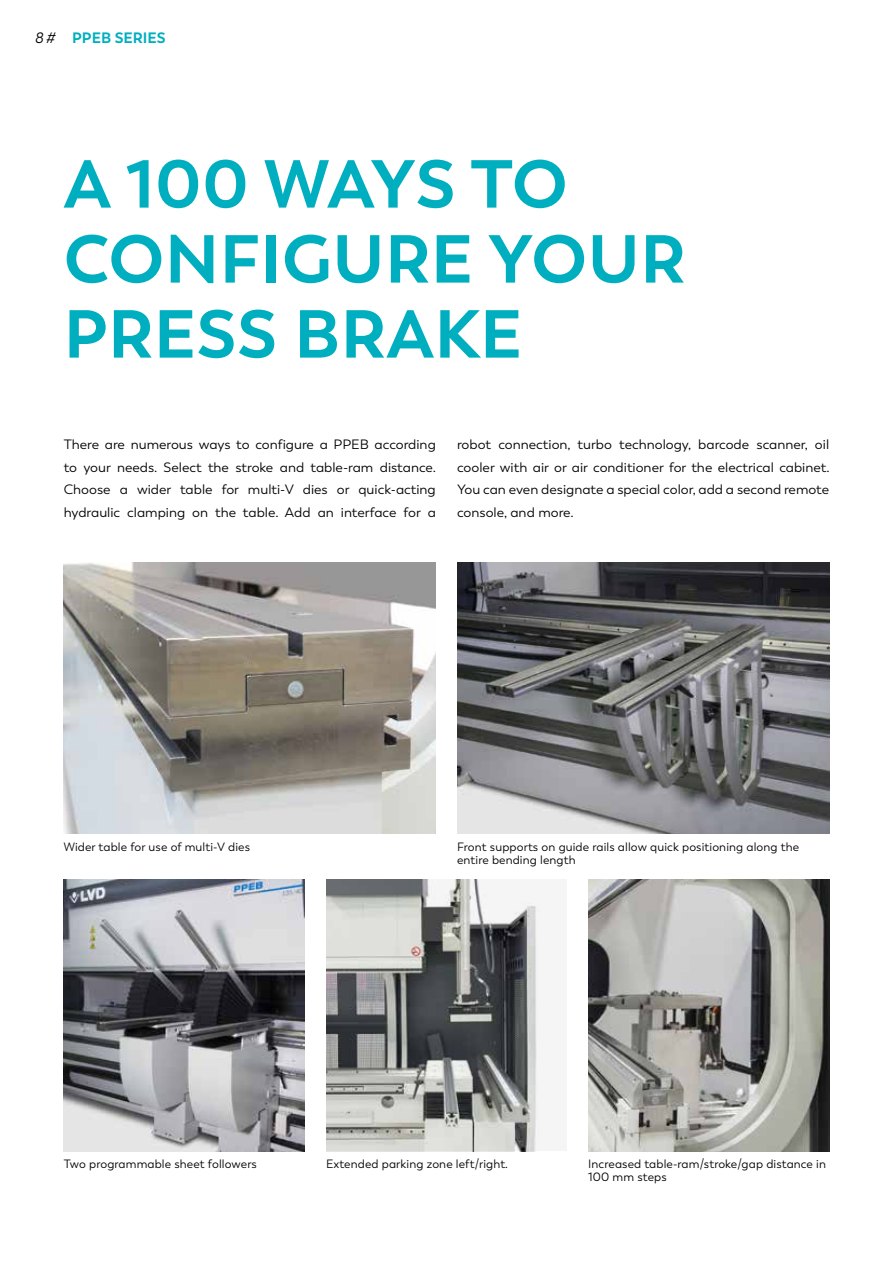
<style>
.page{position:relative;width:893px;height:1263px;background:#fff}
.page>*{position:absolute;margin:0;border:0;box-sizing:border-box;transform-origin:0 0}
.t1{font:700 67.5px/75px "Trenda";letter-spacing:.01em;color:#00afbf}
.t2{font:700 15px "Trenda";color:#00afbf}
.t3{font:13.5px/22.6px "Trenda";color:#000;text-align:justify}
.t4{font:12px/13.5px "Trenda";letter-spacing:.01em;color:#000}
.s1{font-weight:400;font-style:italic;color:#000}
</style>
<div class="page">
<img style="left:326px;top:879px;width:214px;height:272px">
<img style="left:64px;top:562px;width:372px;height:272px">
<img style="left:64px;top:879px;width:241px;height:272px">
<img style="left:588px;top:879px;width:241px;height:272px">
<img style="left:457px;top:562px;width:372px;height:272px">
<p class="t2" style="left:35px;top:28px;width:133px"><span class="s1">8 #</span> PPEB SERIES</p>
<h1 class="t1" style="left:64px;top:147px;width:623px">A 100 WAYS TO<br>CONFIGURE YOUR<br>PRESS BRAKE</h1>
<p class="t3" style="left:64px;top:433px;width:374px">There are numerous ways to configure a PPEB according to your needs. Select the stroke and table-ram distance.<br>Choose a wider table for multi-V dies or quick-acting hydraulic clamping on the table. Add an interface for a</p>
<p class="t3" style="left:457px;top:433px;width:374px">robot connection, turbo technology, barcode scanner, oil cooler with air or air conditioner for the electrical cabinet.<br>You can even designate a special color, add a second remote console, and more.</p>
<p class="t4" style="left:64px;top:840px;width:188px">Wider table for use of multi-V dies</p>
<p class="t4" style="left:457px;top:840px;width:344px">Front supports on guide rails allow quick positioning along the entire bending length</p>
<p class="t4" style="left:64px;top:1157px;width:195px">Two programmable sheet followers</p>
<p class="t4" style="left:326px;top:1157px;width:184px">Extended parking zone left/right.</p>
<p class="t4" style="left:588px;top:1157px;width:239px">Increased table-ram/stroke/gap distance in<br>100 mm steps</p>
</div>
